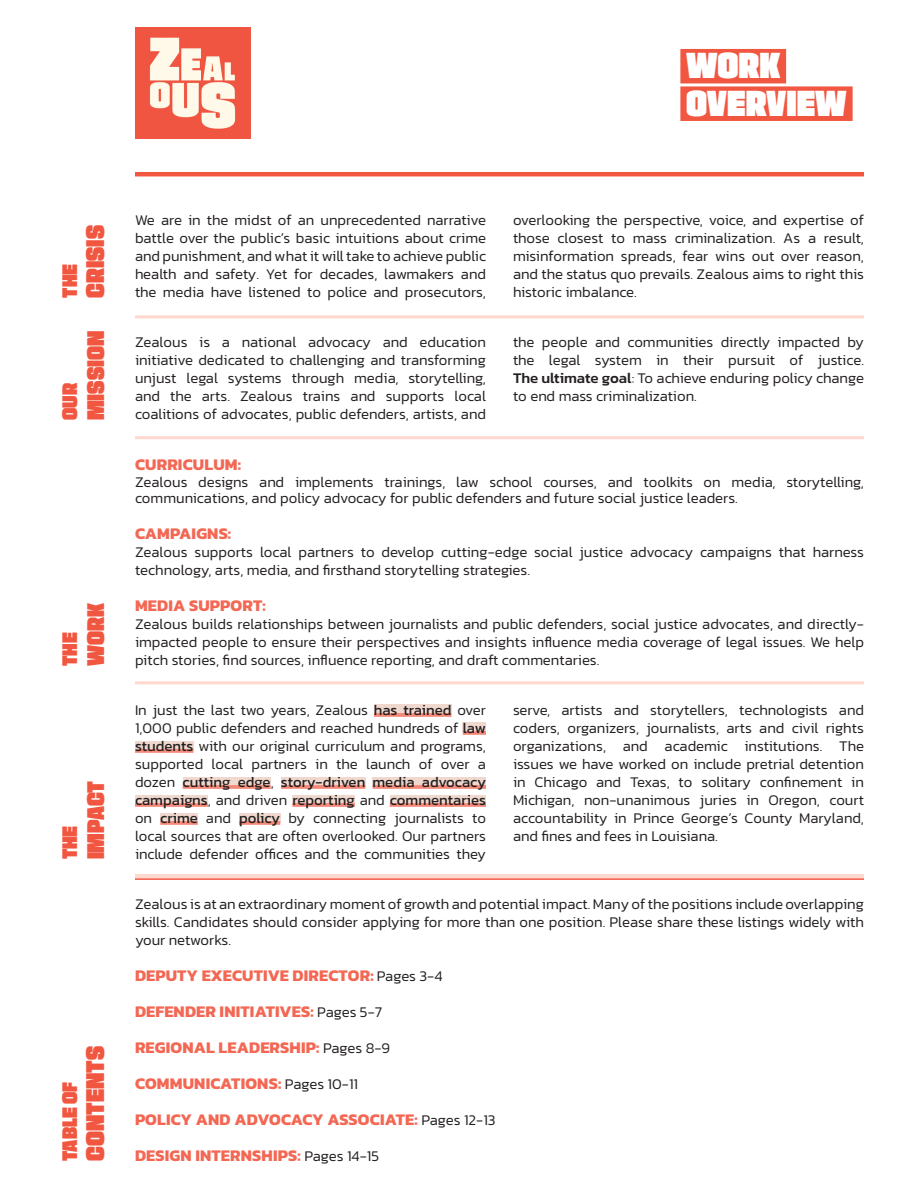
<style>
.page{position:relative;width:918px;height:1188px;background:#fff}
.page>*{position:absolute;margin:0;border:0;box-sizing:border-box;transform-origin:0 0}
.t1{font:900 36px/37.5px "Culver BETA";color:#fff}
.t2{font:900 25.5px "Culver BETA";color:#f15640}
.t3{font:900 24px "Culver BETA";color:#f15640}
.t4{font:900 21px "Culver BETA";color:#f15640}
.t5{font:700 16.5px/36px "Kanit";letter-spacing:.01em;color:#f36753}
.t6{font:300 15px/18px "Kanit";color:#231f20;text-align:justify}
.s1{font-weight:500}
.s2{font-weight:400}
.s3{font-weight:300;font-size:15px;color:#231f20}
</style>
<div class="page">
<div style="left:680px;top:49px;width:106px;height:34px;background:#f15640"></div>
<div style="left:680px;top:86px;width:173px;height:35px;background:#f15640"></div>
<img style="left:135px;top:27px;width:116px;height:111px">
<hr style="left:135px;top:172px;width:729px;height:4px;background:#f15640">
<hr style="left:135px;top:315px;width:729px;height:3px;background:#ffd8ce">
<hr style="left:135px;top:436px;width:729px;height:3px;background:#ffd8ce">
<hr style="left:135px;top:681px;width:729px;height:3px;background:#ffd8ce">
<div style="left:135px;top:874px;width:729px;height:5px;background:#ffd8ce"></div>
<hr style="left:135px;top:878px;width:729px;height:2px;background:#f15640">
<div style="left:374px;top:705px;width:78px;height:9px;background:#f0d8ce"></div>
<div style="left:463px;top:723px;width:23px;height:9px;background:#f0d8ce"></div>
<div style="left:135px;top:741px;width:58px;height:9px;background:#f0d8ce"></div>
<div style="left:183px;top:777px;width:88px;height:9px;background:#f0d8ce"></div>
<div style="left:281px;top:777px;width:84px;height:9px;background:#f0d8ce"></div>
<div style="left:373px;top:777px;width:113px;height:9px;background:#f0d8ce"></div>
<div style="left:135px;top:795px;width:73px;height:9px;background:#f0d8ce"></div>
<div style="left:292px;top:795px;width:63px;height:9px;background:#f0d8ce"></div>
<div style="left:390px;top:795px;width:96px;height:9px;background:#f0d8ce"></div>
<div style="left:160px;top:813px;width:38px;height:9px;background:#f0d8ce"></div>
<div style="left:239px;top:813px;width:41px;height:9px;background:#f0d8ce"></div>
<svg style="left:374px;top:713px;width:78px;height:4px"></svg>
<svg style="left:463px;top:731px;width:23px;height:4px"></svg>
<svg style="left:135px;top:749px;width:58px;height:4px"></svg>
<svg style="left:183px;top:785px;width:88px;height:4px"></svg>
<svg style="left:281px;top:785px;width:84px;height:4px"></svg>
<svg style="left:373px;top:785px;width:113px;height:4px"></svg>
<svg style="left:135px;top:803px;width:73px;height:4px"></svg>
<svg style="left:292px;top:803px;width:63px;height:4px"></svg>
<svg style="left:390px;top:803px;width:96px;height:4px"></svg>
<svg style="left:160px;top:821px;width:38px;height:4px"></svg>
<svg style="left:239px;top:821px;width:41px;height:4px"></svg>
<h1 class="t1" style="left:686px;top:46px;width:162px">WORK<br>OVERVIEW</h1>
<h3 class="t4" style="left:57px;top:298px;width:35px;rotate:-90deg">THE</h3>
<h2 class="t2" style="left:80px;top:298px;width:74px;rotate:-90deg">CRISIS</h2>
<h3 class="t4" style="left:57px;top:420px;width:38px;rotate:-90deg">OUR</h3>
<h3 class="t3" style="left:81px;top:420px;width:91px;rotate:-90deg">MISSION</h3>
<h3 class="t4" style="left:57px;top:666px;width:35px;rotate:-90deg">THE</h3>
<h3 class="t3" style="left:81px;top:666px;width:64px;rotate:-90deg">WORK</h3>
<h3 class="t4" style="left:57px;top:859px;width:35px;rotate:-90deg">THE</h3>
<h3 class="t3" style="left:81px;top:859px;width:80px;rotate:-90deg">IMPACT</h3>
<h3 class="t4" style="left:57px;top:1161px;width:81px;rotate:-90deg">TABLE OF</h3>
<h2 class="t2" style="left:80px;top:1161px;width:116px;rotate:-90deg">CONTENTS</h2>
<p class="t6" style="left:135px;top:210px;width:352px">We are in the midst of an unprecedented narrative battle over the public’s basic intuitions about crime and punishment, and what it will take to achieve public health and safety. Yet for decades, lawmakers and the media have listened to police and prosecutors,</p>
<p class="t6" style="left:513px;top:210px;width:352px">overlooking the perspective, voice, and expertise of those closest to mass criminalization. As a result, misinformation spreads, fear wins out over reason, and the status quo prevails. Zealous aims to right this historic imbalance.</p>
<p class="t6" style="left:135px;top:333px;width:353px">Zealous is a national advocacy and education initiative dedicated to challenging and transforming unjust legal systems through media, storytelling, and the arts. Zealous trains and supports local coalitions of advocates, public defenders, artists, and</p>
<p class="t6" style="left:513px;top:333px;width:353px">the people and communities directly impacted by the legal system in their pursuit of justice.<br><span class="s1">The ultimate goal</span>: To achieve enduring policy change to end mass criminalization.</p>
<p class="t5" style="left:135px;top:446px;width:108px">CURRICULUM:</p>
<p class="t6" style="left:135px;top:473px;width:731px;line-height:16.5px">Zealous designs and implements trainings, law school courses, and toolkits on media, storytelling, communications, and policy advocacy for public defenders and future social justice leaders.</p>
<p class="t5" style="left:135px;top:515px;width:98px">CAMPAIGNS:</p>
<p class="t6" style="left:135px;top:543px;width:731px">Zealous supports local partners to develop cutting-edge social justice advocacy campaigns that harness technology, arts, media, and firsthand storytelling strategies.</p>
<p class="t5" style="left:135px;top:587px;width:132px">MEDIA SUPPORT:</p>
<p class="t6" style="left:135px;top:615px;width:731px">Zealous builds relationships between journalists and public defenders, social justice advocates, and directly&shy;impacted people to ensure their perspectives and insights influence media coverage of legal issues. We help pitch stories, find sources, influence reporting, and draft commentaries.</p>
<p class="t6" style="left:135px;top:701px;width:353px">In just the last two years, Zealous <span class="s2">has trained</span> over 1,000 public defenders and reached hundreds of <span class="s2">law students</span> with our original curriculum and programs, supported local partners in the launch of over a dozen <span class="s2">cutting edge</span>, <span class="s2">story-driven media advocacy campaigns</span>, and driven <span class="s2">reporting</span> and <span class="s2">commentaries </span>on <span class="s2">crime</span> and <span class="s2">policy</span> by connecting journalists to local sources that are often overlooked. Our partners include defender offices and the communities they</p>
<p class="t6" style="left:513px;top:701px;width:353px">serve, artists and storytellers, technologists and coders, organizers, journalists, arts and civil rights organizations, and academic institutions. The issues we have worked on include pretrial detention in Chicago and Texas, to solitary confinement in Michigan, non-unanimous juries in Oregon, court accountability in Prince George’s County Maryland, and fines and fees in Louisiana.</p>
<p class="t6" style="left:135px;top:895px;width:731px">Zealous is at an extraordinary moment of growth and potential impact. Many of the positions include overlapping skills. Candidates should consider applying for more than one position. Please share these listings widely with your networks.</p>
<p class="t5" style="left:135px;top:957px;width:362px">DEPUTY EXECUTIVE DIRECTOR: <span class="s3">Pages 3-4<br></span>DEFENDER INITIATIVES: <span class="s3">Pages 5-7<br></span>REGIONAL LEADERSHIP: <span class="s3">Pages 8-9<br></span>COMMUNICATIONS: <span class="s3">Pages 10-11<br></span>POLICY AND ADVOCACY ASSOCIATE: <span class="s3">Pages 12-13<br></span>DESIGN INTERNSHIPS: <span class="s3">Pages 14-15</span></p>
</div>
